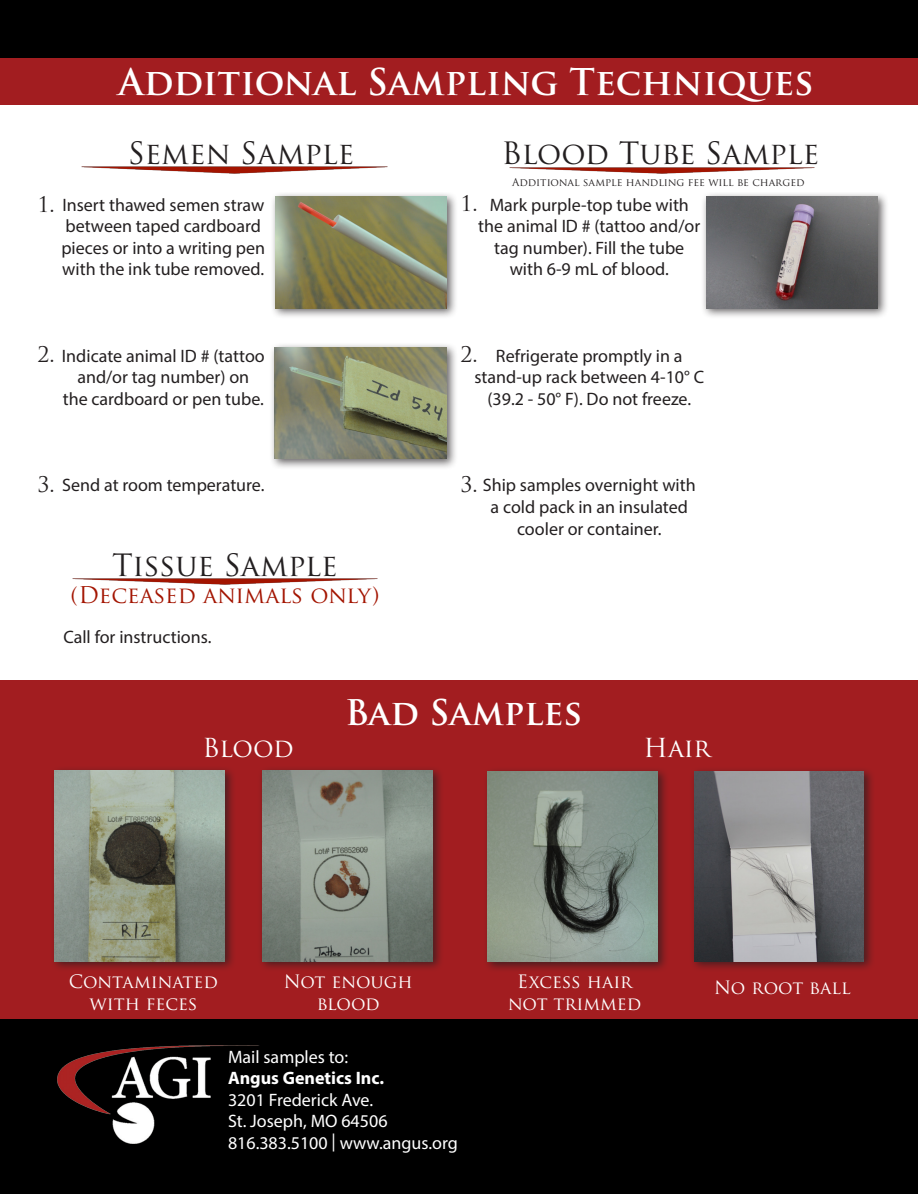
<style>
.page{position:relative;width:918px;height:1194px;background:#fff}
.page>*{position:absolute;margin:0;border:0;box-sizing:border-box;transform-origin:0 0}
.t1{font:700 36px "Trajan Pro";color:#fff}
.t2{font:700 34.5px "Trajan Pro";color:#fff}
.t3{font:30px "Trajan Pro";color:#231f20}
.t4{font:25.5px "Trajan Pro";letter-spacing:-.015em;color:#fff}
.t5{font:22.5px "Trajan Pro";color:#a31400}
.t6{font:21px "Trajan Pro";color:#231f20}
.t7{font:18px "Myriad Pro";color:#231f20}
.t8{font:18px "Myriad Pro";color:#fff}
.t9{font:18px "Trajan Pro";color:#fff}
.t10{font:700 18px "Myriad Pro";color:#fff}
.t11{font:10.5px "Trajan Pro";color:#231f20}
</style>
<div class="page">
<div style="left:0;top:681px;width:918px;height:459px;background:#a21d20"></div>
<div style="left:269px;top:342px;width:189px;height:128px;background:#231f20;opacity:.7"></div>
<img style="left:275px;top:348px;width:171px;height:111px">
<div style="left:270px;top:192px;width:188px;height:128px;background:#231f20;opacity:.7"></div>
<img style="left:275px;top:197px;width:172px;height:111px">
<img style="left:82px;top:166px;width:305px;height:7px">
<img style="left:509px;top:167px;width:305px;height:7px">
<img style="left:72px;top:578px;width:305px;height:7px">
<div style="left:0;top:1019px;width:918px;height:175px;background:#000"></div>
<img style="left:57px;top:1045px;width:202px;height:99px">
<div style="left:690px;top:766px;width:185px;height:207px;background:#231f20;opacity:.7"></div>
<img style="left:695px;top:771px;width:169px;height:190px">
<div style="left:482px;top:766px;width:187px;height:207px;background:#231f20;opacity:.7"></div>
<img style="left:488px;top:771px;width:170px;height:190px">
<div style="left:49px;top:766px;width:187px;height:206px;background:#231f20;opacity:.7"></div>
<img style="left:55px;top:771px;width:170px;height:190px">
<div style="left:258px;top:766px;width:186px;height:206px;background:#231f20;opacity:.7"></div>
<img style="left:263px;top:771px;width:170px;height:190px">
<div style="left:0;top:0;width:918px;height:58px;background:#000"></div>
<div style="left:0;top:58px;width:918px;height:47px;background:#a21d20"></div>
<div style="left:701px;top:192px;width:188px;height:128px;background:#231f20;opacity:.7"></div>
<img style="left:706px;top:197px;width:172px;height:111px">
<p class="t1" style="left:119px;top:59px;width:696px">Additional Sampling Techniques</p>
<p class="t6" style="left:38px;top:191px;width:19px">1.</p>
<p class="t3" style="left:128px;top:134px;width:228px">Semen Sample</p>
<p class="t7" style="left:62px;top:193px;width:203px">Insert thawed semen straw</p>
<p class="t7" style="left:66px;top:215px;width:197px">between taped cardboard</p>
<p class="t7" style="left:61px;top:237px;width:205px">pieces or into a writing pen</p>
<p class="t7" style="left:62px;top:258px;width:204px">with the ink tube removed.</p>
<p class="t3" style="left:502px;top:134px;width:319px">Blood Tube Sample</p>
<p class="t7" style="left:490px;top:193px;width:201px">Mark purple-top tube with</p>
<p class="t7" style="left:478px;top:215px;width:224px">the animal ID # (tattoo and/or</p>
<p class="t7" style="left:494px;top:237px;width:191px">tag number). Fill the tube</p>
<p class="t7" style="left:510px;top:258px;width:161px">with 6-9 mL of blood.</p>
<p class="t11" style="left:512px;top:175px;width:294px">Additional sample handling fee will be charged</p>
<p class="t6" style="left:460px;top:190px;width:19px">1.</p>
<p class="t6" style="left:38px;top:341px;width:19px">2.</p>
<p class="t7" style="left:62px;top:345px;width:204px">Indicate animal ID # (tattoo</p>
<p class="t7" style="left:77px;top:366px;width:173px">and/or tag number) on</p>
<p class="t7" style="left:63px;top:388px;width:203px">the cardboard or pen tube.</p>
<p class="t6" style="left:460px;top:341px;width:19px">2.</p>
<p class="t7" style="left:496px;top:345px;width:188px">Refrigerate promptly in a</p>
<p class="t7" style="left:474px;top:366px;width:231px">stand-up rack between 4-10° C</p>
<p class="t7" style="left:487px;top:388px;width:205px">(39.2 - 50° F). Do not freeze.</p>
<p class="t6" style="left:38px;top:471px;width:19px">3.</p>
<p class="t7" style="left:62px;top:474px;width:204px">Send at room temperature.</p>
<p class="t3" style="left:112px;top:546px;width:227px">Tissue Sample</p>
<p class="t5" style="left:71px;top:581px;width:311px">(Deceased animals only)</p>
<p class="t7" style="left:63px;top:626px;width:149px">Call for instructions.</p>
<p class="t6" style="left:460px;top:471px;width:19px">3.</p>
<p class="t7" style="left:483px;top:474px;width:214px">Ship samples overnight with</p>
<p class="t7" style="left:491px;top:496px;width:199px">a cold pack in an insulated</p>
<p class="t7" style="left:517px;top:517px;width:146px">cooler or container.</p>
<p class="t2" style="left:345px;top:691px;width:238px">Bad Samples</p>
<p class="t4" style="left:202px;top:732px;width:93px">Blood</p>
<p class="t4" style="left:644px;top:732px;width:68px">Hair</p>
<p class="t9" style="left:69px;top:970px;width:151px">Contaminated</p>
<p class="t9" style="left:89px;top:992px;width:110px">with feces</p>
<p class="t9" style="left:284px;top:970px;width:130px">Not enough</p>
<p class="t9" style="left:317px;top:992px;width:64px">blood</p>
<p class="t8" style="left:228px;top:1045px;width:122px">Mail samples to:</p>
<p class="t10" style="left:228px;top:1066px;width:158px">Angus Genetics Inc.</p>
<p class="t8" style="left:228px;top:1089px;width:147px">3201 Frederick Ave.</p>
<p class="t8" style="left:228px;top:1110px;width:161px">St. Joseph, MO 64506</p>
<p class="t8" style="left:228px;top:1132px;width:231px">816.383.5100 | www.angus.org</p>
<p class="t9" style="left:517px;top:970px;width:116px">Excess hair</p>
<p class="t9" style="left:508px;top:992px;width:135px">not trimmed</p>
<p class="t9" style="left:714px;top:976px;width:138px">No root ball</p>
</div>
